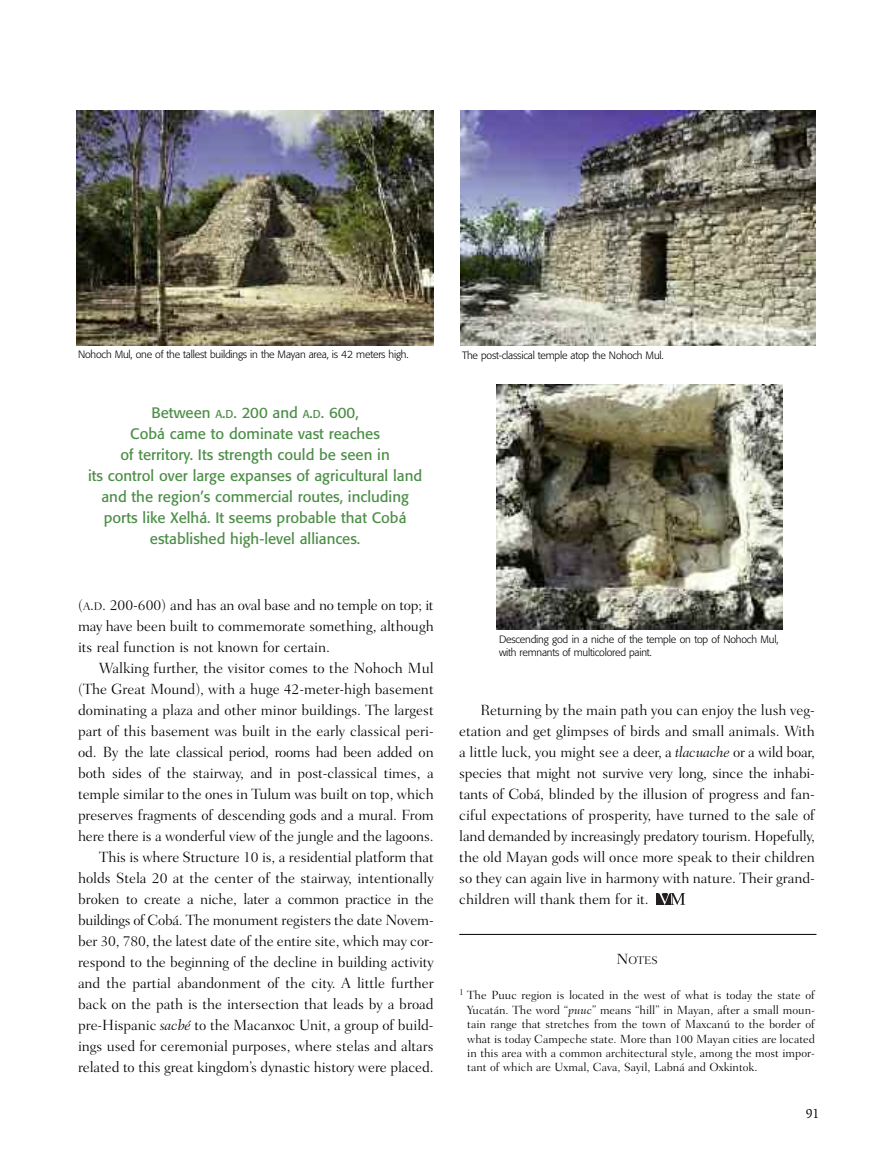
<style>
.page{position:relative;width:893px;height:1149px;background:#fff}
.page>*{position:absolute;margin:0;border:0;box-sizing:border-box;transform-origin:0 0}
.t1{font:300 15px/21px "Fairfield LH";letter-spacing:-.005em;color:#000;text-align:justify}
.t2{font:15px/21px "Formata";color:#4d8e48;text-align:center}
.t3{font:300 15px "Fairfield LH";letter-spacing:-.025em;color:#000}
.t4{font:13.5px "Slimbach";color:#000}
.t5{font:300 12px/14.4px "Fairfield LH";color:#000;text-align:justify}
.t6{font:300 11.25px "Fairfield LH";color:#000}
.t7{font:300 10.5px/13px "Formata";letter-spacing:-.02em;color:#000}
.s1{font-size:11.25px}
.s2{font-style:italic}
.s3{font-size:15px}
</style>
<div class="page">
<img style="left:497px;top:384px;width:285px;height:245px">
<img style="left:77px;top:111px;width:357px;height:234px">
<img style="left:461px;top:111px;width:354px;height:235px">
<hr style="left:459px;top:933px;width:357px;height:1px;background:#000">
<div style="left:656px;top:892px;width:14px;height:12px;background:#231f20"></div>
<svg style="left:658px;top:892px;width:27px;height:12px"></svg>
<p class="t7" style="left:78px;top:349px;width:332px">Nohoch Mul, one of the tallest buildings in the Mayan area, is 42 meters high.</p>
<p class="t7" style="left:462px;top:349px;width:203px">The post-classical temple atop the Nohoch Mul.</p>
<p class="t2" style="left:88px;top:403px;width:336px">Between <span class="s1">A</span>.<span class="s1">D</span>. 200 and <span class="s1">A</span>.<span class="s1">D</span>. 600,<br>Cobá came to dominate vast reaches<br>of territory. Its strength could be seen in<br>its control over large expanses of agricultural land and the region’s commercial routes, including ports like Xelhá. It seems probable that Cobá established high-level alliances.</p>
<p class="t1" style="left:78px;top:595px;width:357px">(<span class="s1">A</span>.<span class="s1">D</span>. 200-600) and has an oval base and no temple on top; it</p>
<p class="t1" style="left:78px;top:616px;width:357px">may have been built to commemorate something, although</p>
<p class="t1" style="left:78px;top:637px;width:253px">its real function is not known for certain.</p>
<p class="t1" style="left:99px;top:658px;width:336px">Walking further, the visitor comes to the Nohoch Mul</p>
<p class="t1" style="left:78px;top:679px;width:357px">(The Great Mound), with a huge 42-meter-high basement</p>
<p class="t1" style="left:78px;top:700px;width:357px">dominating a plaza and other minor buildings. The largest</p>
<p class="t1" style="left:78px;top:721px;width:357px">part of this basement was built in the early classical peri-</p>
<p class="t3" style="left:78px;top:745px;width:357px">od. By the late classical period, rooms had been added on</p>
<p class="t1" style="left:78px;top:763px;width:357px">both sides of the stairway, and in post-classical times, a</p>
<p class="t1" style="left:78px;top:784px;width:357px">temple similar to the ones in Tulum was built on top, which</p>
<p class="t1" style="left:78px;top:805px;width:357px">preserves fragments of descending gods and a mural. From</p>
<p class="t1" style="left:78px;top:826px;width:357px">here there is a wonderful view of the jungle and the lagoons.</p>
<p class="t1" style="left:99px;top:847px;width:336px">This is where Structure 10 is, a residential platform that</p>
<p class="t1" style="left:78px;top:868px;width:357px">holds Stela 20 at the center of the stairway, intentionally</p>
<p class="t3" style="left:78px;top:892px;width:357px">broken to create a niche, later a common practice in the</p>
<p class="t1" style="left:78px;top:910px;width:357px">buildings of Cobá. The monument registers the date Novem-</p>
<p class="t1" style="left:78px;top:931px;width:357px">ber 30, 780, the latest date of the entire site, which may cor-</p>
<p class="t1" style="left:78px;top:952px;width:357px">respond to the beginning of the decline in building activity</p>
<p class="t1" style="left:78px;top:973px;width:357px">and the partial abandonment of the city. A little further</p>
<p class="t1" style="left:78px;top:994px;width:357px">back on the path is the intersection that leads by a broad</p>
<p class="t1" style="left:78px;top:1015px;width:357px">pre-Hispanic <span class="s2">sacbé</span> to the Macanxoc Unit, a group of build-</p>
<p class="t1" style="left:78px;top:1036px;width:357px">ings used for ceremonial purposes, where stelas and altars</p>
<p class="t1" style="left:78px;top:1057px;width:357px">related to this great kingdom’s dynastic history were placed.</p>
<p class="t7" style="left:499px;top:633px;width:281px">Descending god in a niche of the temple on top of Nohoch Mul, with remnants of multicolored paint.</p>
<p class="t1" style="left:459px;top:700px;width:357px;text-indent:21px">Returning by the main path you can enjoy the lush veg&shy;etation and get glimpses of birds and small animals. With a little luck, you might see a deer, a <span class="s2">tlacuache</span> or a wild boar, species that might not survive very long, since the inhabi&shy;tants of Cobá, blinded by the illusion of progress and fan&shy;ciful expectations of prosperity, have turned to the sale of land demanded by increasingly predatory tourism. Hopefully, the old Mayan gods will once more speak to their children so they can again live in harmony with nature. Their grand&shy;children will thank them for it.</p>
<p class="t6" style="left:617px;top:955px;width:43px"><span class="s3">N</span>OTES</p>
<p class="t5" style="left:467px;top:988px;width:349px;text-indent:-8px"><sup>1</sup> The Puuc region is located in the west of what is today the state of Yucatán. The word “<span class="s2">puuc</span>” means “hill” in Mayan, after a small moun&shy;tain range that stretches from the town of Maxcanú to the border of what is today Campeche state. More than 100 Mayan cities are located in this area with a common architectural style, among the most impor&shy;tant of which are Uxmal, Cava, Sayil, Labná and Oxkintok.</p>
<p class="t4" style="left:806px;top:1107px;width:15px">91</p>
</div>
